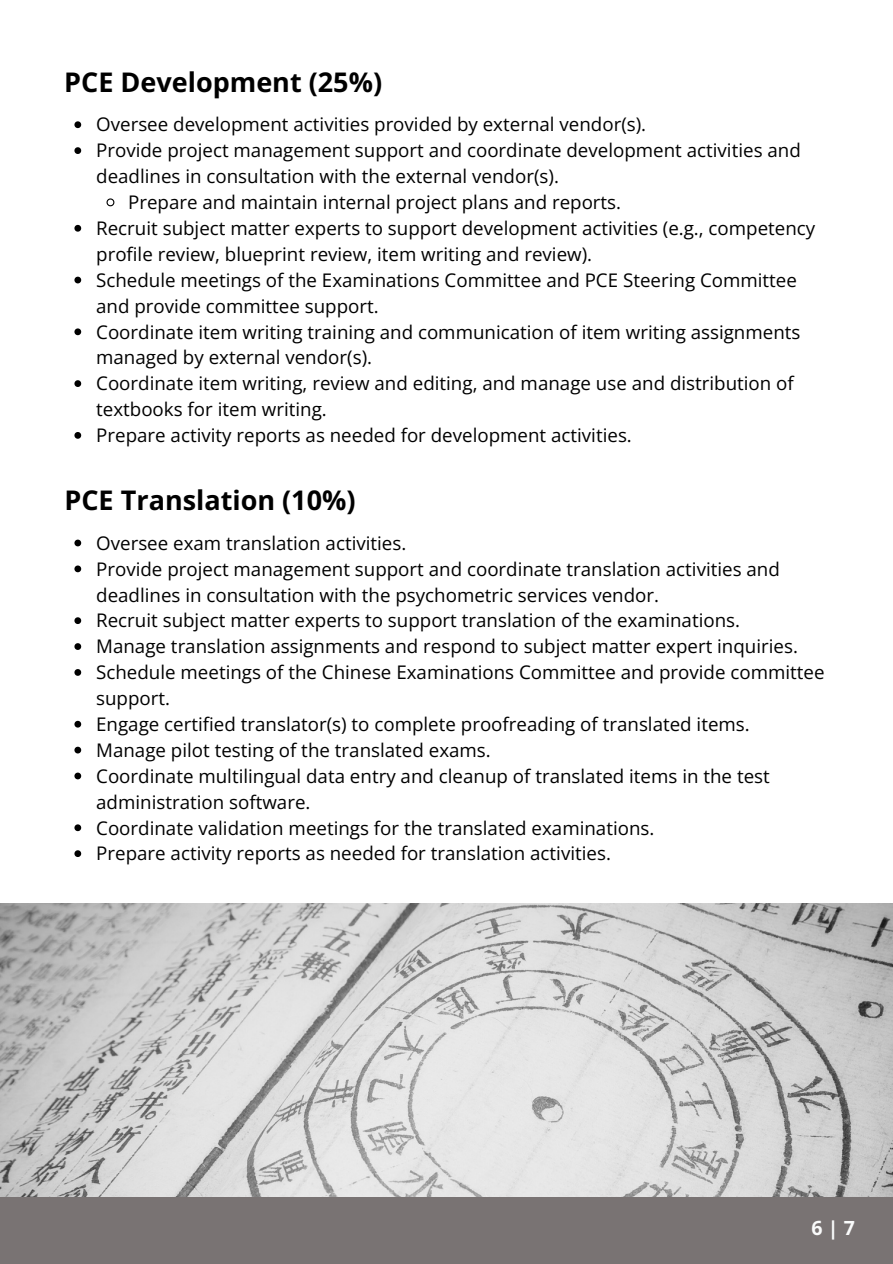
<style>
.page{position:relative;width:893px;height:1264px;background:#fff}
.page>*{position:absolute;margin:0;border:0;box-sizing:border-box;transform-origin:0 0}
.t1{font:700 27px "Open Sans";color:#000}
.t2{font:700 19.5px "Open Sans";color:#fafbfb}
.t3{font:18.75px/25.8px "Open Sans";color:#000}
</style>
<div class="page">
<img style="left:0;top:903px;width:892px;height:294px">
<div style="left:0;top:1197px;width:892px;height:66px;background:#797373"></div>
<svg style="left:74px;top:121px;width:7px;height:7px"></svg>
<svg style="left:74px;top:147px;width:7px;height:7px"></svg>
<svg style="left:106px;top:198px;width:9px;height:9px"></svg>
<svg style="left:74px;top:225px;width:7px;height:7px"></svg>
<svg style="left:74px;top:277px;width:7px;height:6px"></svg>
<svg style="left:74px;top:328px;width:7px;height:7px"></svg>
<svg style="left:74px;top:380px;width:7px;height:7px"></svg>
<svg style="left:74px;top:432px;width:7px;height:7px"></svg>
<svg style="left:74px;top:539px;width:7px;height:7px"></svg>
<svg style="left:74px;top:565px;width:7px;height:7px"></svg>
<svg style="left:74px;top:617px;width:7px;height:7px"></svg>
<svg style="left:74px;top:643px;width:7px;height:7px"></svg>
<svg style="left:74px;top:669px;width:7px;height:6px"></svg>
<svg style="left:74px;top:720px;width:7px;height:7px"></svg>
<svg style="left:74px;top:746px;width:7px;height:7px"></svg>
<svg style="left:74px;top:772px;width:7px;height:7px"></svg>
<svg style="left:74px;top:824px;width:7px;height:7px"></svg>
<svg style="left:74px;top:850px;width:7px;height:7px"></svg>
<p class="t1" style="left:64px;top:63px;width:319px">PCE Development (25%)</p>
<p class="t3" style="left:96px;top:111px;width:551px">Oversee development activities provided by external vendor(s).</p>
<p class="t3" style="left:96px;top:137px;width:706px">Provide project management support and coordinate development activities and deadlines in consultation with the external vendor(s).</p>
<p class="t3" style="left:128px;top:189px;width:494px">Prepare and maintain internal project plans and reports.</p>
<p class="t3" style="left:96px;top:215px;width:720px">Recruit subject matter experts to support development activities (e.g., competency profile review, blueprint review, item writing and review).</p>
<p class="t3" style="left:96px;top:266px;width:702px">Schedule meetings of the Examinations Committee and PCE Steering Committee and provide committee support.</p>
<p class="t3" style="left:96px;top:318px;width:705px">Coordinate item writing training and communication of item writing assignments managed by external vendor(s).</p>
<p class="t3" style="left:96px;top:370px;width:699px">Coordinate item writing, review and editing, and manage use and distribution of textbooks for item writing.</p>
<p class="t3" style="left:96px;top:422px;width:537px">Prepare activity reports as needed for development activities.</p>
<p class="t1" style="left:64px;top:481px;width:292px">PCE Translation (10%)</p>
<p class="t3" style="left:96px;top:529px;width:311px">Oversee exam translation activities.</p>
<p class="t3" style="left:96px;top:555px;width:685px">Provide project management support and coordinate translation activities and deadlines in consultation with the psychometric services vendor.</p>
<p class="t3" style="left:96px;top:607px;width:645px">Recruit subject matter experts to support translation of the examinations.</p>
<p class="t3" style="left:96px;top:633px;width:703px">Manage translation assignments and respond to subject matter expert inquiries.</p>
<p class="t3" style="left:96px;top:659px;width:729px">Schedule meetings of the Chinese Examinations Committee and provide committee support.</p>
<p class="t3" style="left:96px;top:710px;width:655px">Engage certified translator(s) to complete proofreading of translated items.</p>
<p class="t3" style="left:96px;top:736px;width:396px">Manage pilot testing of the translated exams.</p>
<p class="t3" style="left:96px;top:762px;width:675px">Coordinate multilingual data entry and cleanup of translated items in the test administration software.</p>
<p class="t3" style="left:96px;top:814px;width:559px">Coordinate validation meetings for the translated examinations.</p>
<p class="t3" style="left:96px;top:840px;width:516px">Prepare activity reports as needed for translation activities.</p>
<p class="t2" style="left:811px;top:1213px;width:45px">6|7</p>
</div>
